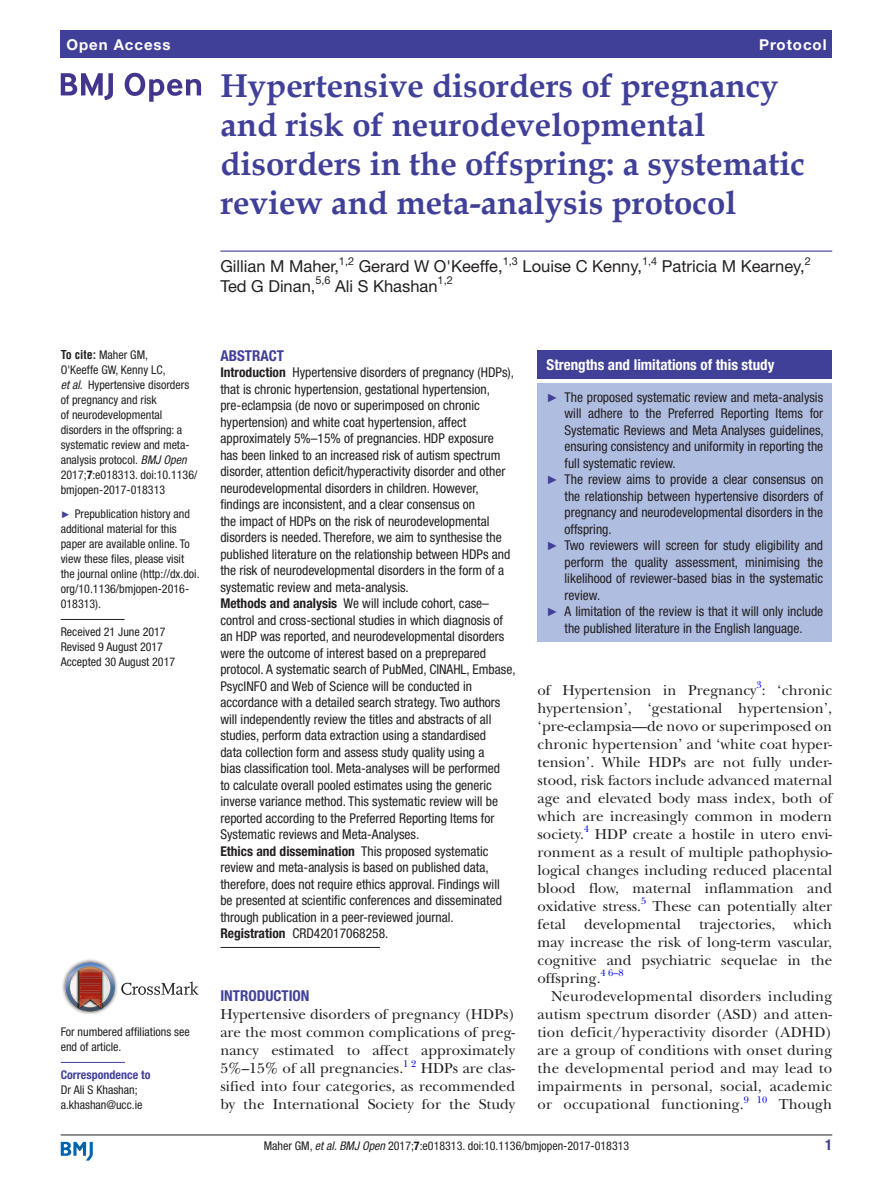
<style>
.page{position:relative;width:893px;height:1191px;background:#fff}
.page>*{position:absolute;margin:0;border:0;box-sizing:border-box;transform-origin:0 0}
.t1{font:700 33px/39px "Book Antiqua";color:#414099}
.t2{font:16.5px "Helvetica Neue LT Std";color:#231f20}
.t3{font:15px/18px "New Baskerville";color:#231f20;text-align:justify}
.t4{font:700 condensed 15px "Helvetica Neue LT Std";color:#fff}
.t5{font:700 condensed 15px "Helvetica Neue LT Std";color:#414099}
.t6{font:700 15px "Helvetica Neue LT Std";letter-spacing:.065em;color:#fff}
.t7{font:condensed 13.5px/16.5px "Helvetica Neue LT Std";color:#231f20}
.t8{font:condensed 12px/15px "Helvetica Neue LT Std";color:#231f20}
.t9{font:700 condensed 12px "Helvetica Neue LT Std";color:#414099}
.t10{font:10.95px "Helvetica Neue LT Std";color:#231f20}
.t11{font:9.9px "New Baskerville";color:#00f}
.s1{font-family:"Helvetica LT Std";font-weight:700}
.s2{font-style:italic}
.s3{font-weight:700}
.s4{font-family:"Arial";font-stretch:normal;font-size:9.75px;color:#414099}
.s5{font-family:"Arial";font-stretch:normal;font-size:12px;color:#414099}
</style>
<div class="page">
<hr style="left:61px;top:1134px;width:771px;height:1px;background:#231f20">
<svg style="left:61px;top:1141px;width:32px;height:19px"></svg>
<div style="left:61px;top:31px;width:771px;height:27px;background:#414099"></div>
<hr style="left:220px;top:250px;width:612px;height:2px;background:#414099">
<hr style="left:61px;top:619px;width:64px;height:1px;background:#231f20">
<hr style="left:61px;top:1062px;width:64px;height:1px;background:#414099">
<svg style="left:61px;top:73px;width:52px;height:27px"></svg>
<svg style="left:125px;top:73px;width:76px;height:29px"></svg>
<img style="left:62px;top:959px;width:55px;height:55px">
<svg style="left:66px;top:962px;width:49px;height:49px;background:#a78689"></svg>
<svg style="left:121px;top:981px;width:78px;height:13px"></svg>
<hr style="left:220px;top:947px;width:160px;height:1px;background:#231f20">
<div style="left:538px;top:350px;width:294px;height:29px;background:#414099"></div>
<div style="left:538px;top:383px;width:294px;height:258px;background:#afbde1"></div>
<p class="t6" style="left:66px;top:35px;width:106px">Open Access</p>
<p class="t6" style="left:759px;top:35px;width:69px">Protocol</p>
<h1 class="t1" style="left:220px;top:66px;width:586px">Hypertensive disorders of pregnancy and risk of neurodevelopmental disorders in the offspring: a systematic review and meta-analysis protocol</h1>
<p class="t2" style="left:220px;top:257px;width:120px">Gillian M Maher,</p>
<p class="t10" style="left:339px;top:254px;width:17px">1,2</p>
<p class="t2" style="left:359px;top:257px;width:145px">Gerard W O'Keeffe,</p>
<p class="t10" style="left:503px;top:254px;width:17px">1,3</p>
<p class="t2" style="left:522px;top:257px;width:121px">Louise C Kenny,</p>
<p class="t10" style="left:642px;top:254px;width:17px">1,4</p>
<p class="t2" style="left:662px;top:257px;width:145px">Patricia M Kearney,</p>
<p class="t10" style="left:805px;top:254px;width:8px">2</p>
<p class="t2" style="left:220px;top:276px;width:97px">Ted G Dinan,</p>
<p class="t10" style="left:315px;top:274px;width:17px">5,6</p>
<p class="t2" style="left:335px;top:276px;width:104px">Ali S Khashan</p>
<p class="t10" style="left:438px;top:274px;width:17px">1,2</p>
<p class="t8" style="left:61px;top:347px;width:138px"><span class="s1">To cite:</span> Maher GM,<br>O'Keeffe GW, Kenny LC,<br><span class="s2">et al</span>. Hypertensive disorders of pregnancy and risk<br>of neurodevelopmental disorders in the offspring: a systematic review and meta&shy;analysis protocol. <span class="s2">BMJ Open<br></span>2017;<span class="s3">7</span>:e018313. doi:10.1136/ bmjopen-2017-018313</p>
<p class="t8" style="left:61px;top:506px;width:140px"><span class="s4">►</span> Prepublication history and additional material for this paper are available online. To view these files, please visit the journal online (http://dx.doi. org/10.1136/bmjopen-2016-<br>018313).</p>
<p class="t8" style="left:61px;top:624px;width:116px">Received 21 June 2017<br>Revised 9 August 2017<br>Accepted 30 August 2017</p>
<p class="t8" style="left:61px;top:1024px;width:130px">For numbered affiliations see end of article.</p>
<p class="t9" style="left:61px;top:1067px;width:91px">Correspondence to</p>
<p class="t8" style="left:61px;top:1082px;width:83px">Dr Ali S Khashan; a.khashan@ucc.ie</p>
<p class="t5" style="left:220px;top:346px;width:65px">Abstract</p>
<p class="t7" style="left:220px;top:364px;width:297px"><span class="s3">Introduction</span> Hypertensive disorders of pregnancy (HDPs), that is chronic hypertension, gestational hypertension, pre-eclampsia (de novo or superimposed on chronic hypertension) and white coat hypertension, affect approximately 5%–15% of pregnancies. HDP exposure<br>has been linked to an increased risk of autism spectrum disorder, attention deficit/hyperactivity disorder and other neurodevelopmental disorders in children. However, findings are inconsistent, and a clear consensus on<br>the impact of HDPs on the risk of neurodevelopmental disorders is needed. Therefore, we aim to synthesise the published literature on the relationship between HDPs and the risk of neurodevelopmental disorders in the form of a systematic review and meta-analysis.<br><span class="s3">Methods and analysis</span> We will include cohort, case– control and cross-sectional studies in which diagnosis of an HDP was reported, and neurodevelopmental disorders were the outcome of interest based on a preprepared protocol. A systematic search of PubMed, CINAHL, Embase, PsycINFO and Web of Science will be conducted in accordance with a detailed search strategy. Two authors will independently review the titles and abstracts of all studies, perform data extraction using a standardised<br>data collection form and assess study quality using a<br>bias classification tool. Meta-analyses will be performed<br>to calculate overall pooled estimates using the generic inverse variance method. This systematic review will be reported according to the Preferred Reporting Items for Systematic reviews and Meta-Analyses.<br><span class="s3">Ethics and dissemination</span> This proposed systematic review and meta-analysis is based on published data, therefore, does not require ethics approval. Findings will<br>be presented at scientific conferences and disseminated through publication in a peer-reviewed journal.<br><span class="s3">Registration</span> CRD42017068258.</p>
<p class="t5" style="left:220px;top:987px;width:91px">Introduction</p>
<p class="t3" style="left:220px;top:1005px;width:296px">Hypertensive disorders of pregnancy (HDPs) are the most common complications of preg&shy;nancy estimated to affect approximately 5%–15% of all pregnancies.</p>
<p class="t11" style="left:403px;top:1057px;width:15px">1 2</p>
<p class="t3" style="left:220px;top:1059px;width:296px;text-indent:200px">HDPs are clas&shy;sified into four categories, as recommended by the International Society for the Study</p>
<p class="t4" style="left:547px;top:355px;width:229px">Strengths and limitations of this study</p>
<p class="t7" style="left:547px;top:388px;width:278px"><span class="s5">►</span> The proposed systematic review and meta-analysis</p>
<p class="t7" style="left:565px;top:405px;width:260px">will adhere to the Preferred Reporting Items for</p>
<p class="t7" style="left:565px;top:421px;width:261px">Systematic Reviews and Meta Analyses guidelines,</p>
<p class="t7" style="left:565px;top:438px;width:260px">ensuring consistency and uniformity in reporting the</p>
<p class="t7" style="left:565px;top:454px;width:113px">full systematic review.</p>
<p class="t7" style="left:547px;top:471px;width:278px"><span class="s5">►</span> The review aims to provide a clear consensus on</p>
<p class="t7" style="left:565px;top:487px;width:260px">the relationship between hypertensive disorders of</p>
<p class="t7" style="left:565px;top:504px;width:260px">pregnancy and neurodevelopmental disorders in the</p>
<p class="t7" style="left:565px;top:520px;width:49px">offspring.</p>
<p class="t7" style="left:547px;top:537px;width:278px"><span class="s5">►</span> Two reviewers will screen for study eligibility and</p>
<p class="t7" style="left:565px;top:553px;width:260px">perform the quality assessment, minimising the</p>
<p class="t7" style="left:565px;top:570px;width:260px">likelihood of reviewer-based bias in the systematic</p>
<p class="t7" style="left:565px;top:586px;width:37px">review.</p>
<p class="t7" style="left:547px;top:603px;width:278px"><span class="s5">►</span> A limitation of the review is that it will only include</p>
<p class="t7" style="left:565px;top:619px;width:240px">the published literature in the English language.</p>
<p class="t3" style="left:538px;top:681px;width:296px">of Hypertension in Pregnancy<sup>3</sup>: ‘chronic hypertension’, ‘gestational hypertension’, ‘pre-eclampsia—de novo or superimposed on chronic hypertension’ and ‘white coat hyper&shy;tension’. While HDPs are not fully under&shy;stood, risk factors include advanced maternal age and elevated body mass index, both of which are increasingly common in modern society.</p>
<p class="t11" style="left:584px;top:823px;width:7px">4</p>
<p class="t3" style="left:538px;top:825px;width:296px;text-indent:57px">HDP create a hostile in utero envi&shy;ronment as a result of multiple pathophysio&shy;logical changes including reduced placental blood flow, maternal inflammation and oxidative stress.</p>
<p class="t11" style="left:641px;top:895px;width:7px">5</p>
<p class="t3" style="left:538px;top:897px;width:296px;text-indent:115px">These can potentially alter fetal developmental trajectories, which may increase the risk of long-term vascular, cognitive and psychiatric sequelae in the offspring.</p>
<p class="t11" style="left:601px;top:967px;width:25px">4 6–8</p>
<p class="t3" style="left:538px;top:987px;width:296px;text-indent:14px">Neurodevelopmental disorders including autism spectrum disorder (ASD) and atten&shy;tion deficit/hyperactivity disorder (ADHD) are a group of conditions with onset during the developmental period and may lead to impairments in personal, social, academic or occupational functioning.</p>
<p class="t11" style="left:744px;top:1093px;width:25px">9 10</p>
<p class="t3" style="left:779px;top:1095px;width:55px">Though</p>
<p class="t8" style="left:264px;top:1137px;width:367px">Maher GM, <span class="s2">et al</span>. <span class="s2">BMJ Open</span> 2017;<span class="s3">7</span>:e018313. doi:10.1136/bmjopen-2017-018313</p>
<p class="t5" style="left:825px;top:1135px;width:9px">1</p>
</div>
